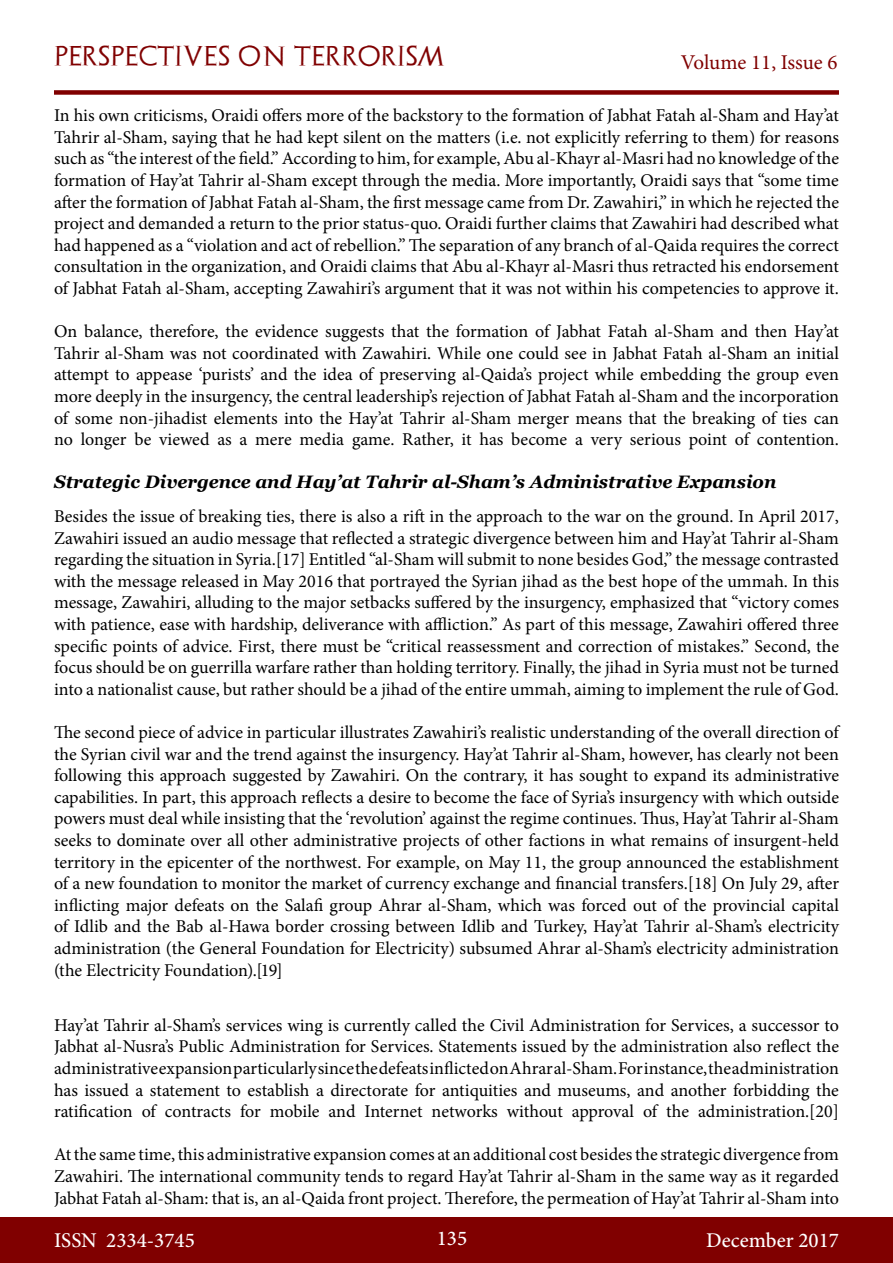
<style>
.page{position:relative;width:893px;height:1263px;background:#fff}
.page>*{position:absolute;margin:0;border:0;box-sizing:border-box;transform-origin:0 0}
.t1{font:500 21px "Minion Pro";color:#fff}
.t2{font:21px "Archeologicaps";letter-spacing:.045em;color:#800000}
.t3{font:21px "Minion Pro";letter-spacing:-.005em;color:#800000}
.t4{font:18px/21.6px "Minion Pro";color:#000;text-align:justify}
.t5{font:italic 700 18px "Georgia";color:#000}
</style>
<div class="page">
<div style="left:0;top:1217px;width:893px;height:46px;background:#800000"></div>
<div style="left:54px;top:90px;width:785px;height:5px;background:#800000"></div>
<p class="t2" style="left:54px;top:43px;width:392px">PERSPECTIVES ON TERRORISM</p>
<p class="t3" style="left:681px;top:48px;width:158px">Volume 11, Issue 6</p>
<p class="t4" style="left:54px;top:105px;width:787px">In his own criticisms, Oraidi offers more of the backstory to the formation of Jabhat Fatah al-Sham and Hay’at Tahrir al-Sham, saying that he had kept silent on the matters (i.e. not explicitly referring to them) for reasons such as “the interest of the field.” According to him, for example, Abu al-Khayr al-Masri had no knowledge of the formation of Hay’at Tahrir al-Sham except through the media. More importantly, Oraidi says that “some time after the formation of Jabhat Fatah al-Sham, the first message came from Dr. Zawahiri,” in which he rejected the project and demanded a return to the prior status-quo. Oraidi further claims that Zawahiri had described what had happened as a “violation and act of rebellion.” The separation of any branch of al-Qaida requires the correct consultation in the organization, and Oraidi claims that Abu al-Khayr al-Masri thus retracted his endorsement of Jabhat Fatah al-Sham, accepting Zawahiri’s argument that it was not within his competencies to approve it.</p>
<p class="t4" style="left:54px;top:321px;width:787px">On balance, therefore, the evidence suggests that the formation of Jabhat Fatah al-Sham and then Hay’at Tahrir al-Sham was not coordinated with Zawahiri. While one could see in Jabhat Fatah al-Sham an initial attempt to appease ‘purists’ and the idea of preserving al-Qaida’s project while embedding the group even more deeply in the insurgency, the central leadership’s rejection of Jabhat Fatah al-Sham and the incorporation of some non-jihadist elements into the Hay’at Tahrir al-Sham merger means that the breaking of ties can no longer be viewed as a mere media game. Rather, it has become a very serious point of contention.</p>
<p class="t5" style="left:54px;top:470px;width:724px">Strategic Divergence and Hay’at Tahrir al-Sham’s Administrative Expansion</p>
<p class="t4" style="left:54px;top:505px;width:786px">Besides the issue of breaking ties, there is also a rift in the approach to the war on the ground. In April 2017, Zawahiri issued an audio message that reflected a strategic divergence between him and Hay’at Tahrir al-Sham regarding the situation in Syria.[17] Entitled “al-Sham will submit to none besides God,” the message contrasted with the message released in May 2016 that portrayed the Syrian jihad as the best hope of the ummah. In this message, Zawahiri, alluding to the major setbacks suffered by the insurgency, emphasized that “victory comes with patience, ease with hardship, deliverance with affliction.” As part of this message, Zawahiri offered three specific points of advice. First, there must be “critical reassessment and correction of mistakes.” Second, the focus should be on guerrilla warfare rather than holding territory. Finally, the jihad in Syria must not be turned into a nationalist cause, but rather should be a jihad of the entire ummah, aiming to implement the rule of God.</p>
<p class="t4" style="left:54px;top:721px;width:787px">The second piece of advice in particular illustrates Zawahiri’s realistic understanding of the overall direction of the Syrian civil war and the trend against the insurgency. Hay’at Tahrir al-Sham, however, has clearly not been following this approach suggested by Zawahiri. On the contrary, it has sought to expand its administrative capabilities. In part, this approach reflects a desire to become the face of Syria’s insurgency with which outside powers must deal while insisting that the ‘revolution’ against the regime continues. Thus, Hay’at Tahrir al-Sham seeks to dominate over all other administrative projects of other factions in what remains of insurgent-held territory in the epicenter of the northwest. For example, on May 11, the group announced the establishment of a new foundation to monitor the market of currency exchange and financial transfers.[18] On July 29, after inflicting major defeats on the Salafi group Ahrar al-Sham, which was forced out of the provincial capital of Idlib and the Bab al-Hawa border crossing between Idlib and Turkey, Hay’at Tahrir al-Sham’s electricity administration (the General Foundation for Electricity) subsumed Ahrar al-Sham’s electricity administration (the Electricity Foundation).[19]</p>
<p class="t4" style="left:54px;top:1014px;width:787px">Hay’at Tahrir al-Sham’s services wing is currently called the Civil Administration for Services, a successor to Jabhat al-Nusra’s Public Administration for Services. Statements issued by the administration also reflect the administrative expansion particularly since the defeats inflicted on Ahrar al-Sham. For instance, the administration has issued a statement to establish a directorate for antiquities and museums, and another forbidding the ratification of contracts for mobile and Internet networks without approval of the administration.[20]</p>
<p class="t4" style="left:54px;top:1144px;width:786px">At the same time, this administrative expansion comes at an additional cost besides the strategic divergence from Zawahiri. The international community tends to regard Hay’at Tahrir al-Sham in the same way as it regarded Jabhat Fatah al-Sham: that is, an al-Qaida front project. Therefore, the permeation of Hay’at Tahrir al-Sham into</p>
<p class="t1" style="left:54px;top:1226px;width:142px">ISSN 2334-3745</p>
<p class="t1" style="left:437px;top:1224px;width:32px">135</p>
<p class="t1" style="left:706px;top:1226px;width:134px">December 2017</p>
</div>
